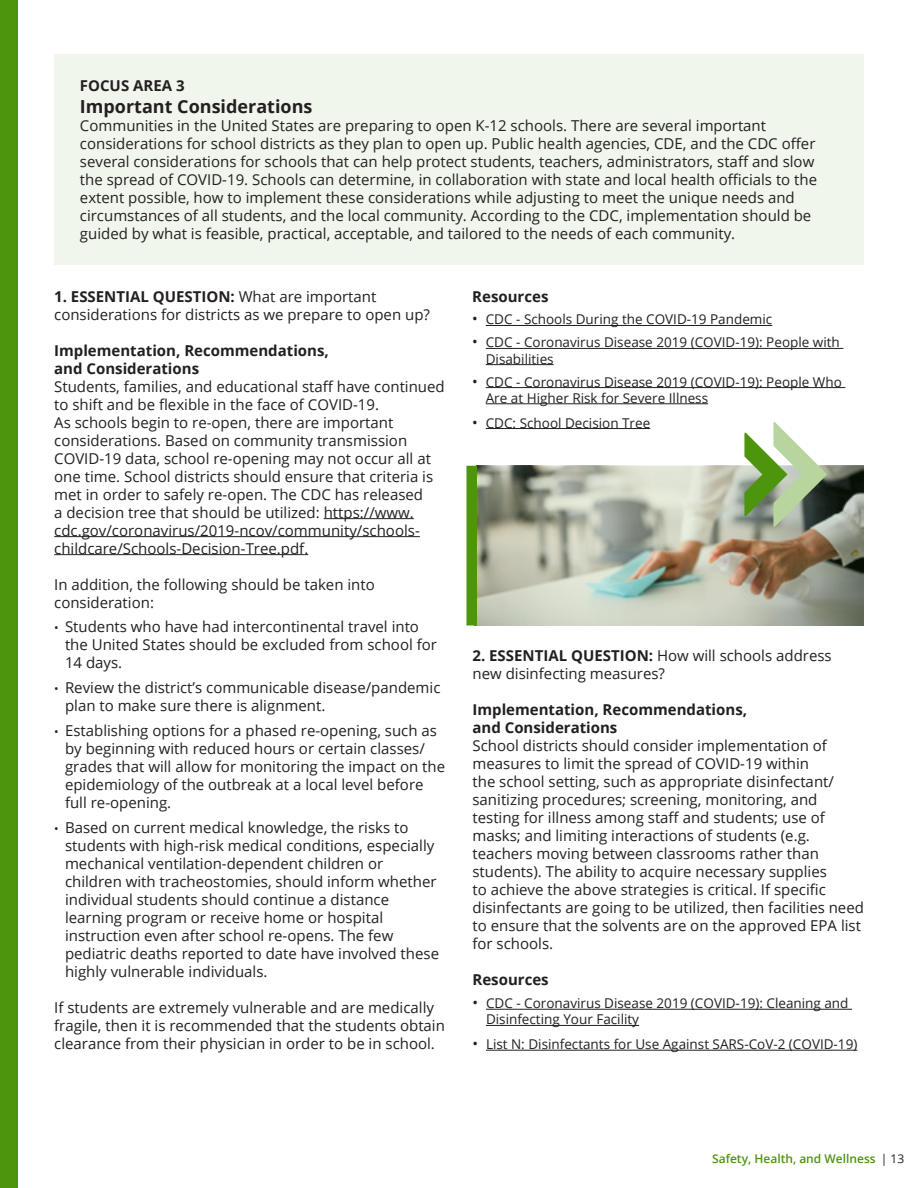
<style>
.page{position:relative;width:918px;height:1188px;background:#fff}
.page>*{position:absolute;margin:0;border:0;box-sizing:border-box;transform-origin:0 0}
.t1{font:700 18px "Open Sans";color:#231f20}
.t2{font:15px/18px "Open Sans";color:#231f20}
.t3{font:700 15px/18px "Open Sans";color:#231f20}
.t4{font:13.5px/16.2px "Open Sans";color:#231f20}
.t5{font:600 12px "Open Sans";color:#4d950d}
.s1{font-weight:700}
.s2{font-size:14.7px}
.s3{font-size:12px}
.s4{font-size:15px}
.s5{font-weight:400;color:#231f20}
</style>
<div class="page">
<div style="left:0;top:0;width:18px;height:1188px;background:#4d950d"></div>
<div style="left:54px;top:54px;width:810px;height:211px;background:#f1f6ec"></div>
<hr style="left:324px;top:518px;width:90px;height:1px;background:#231f20">
<hr style="left:54px;top:536px;width:366px;height:1px;background:#231f20">
<hr style="left:54px;top:554px;width:250px;height:1px;background:#231f20">
<hr style="left:486px;top:325px;width:286px;height:1px;background:#231f20">
<hr style="left:486px;top:348px;width:357px;height:1px;background:#231f20">
<hr style="left:486px;top:364px;width:68px;height:1px;background:#231f20">
<hr style="left:486px;top:387px;width:359px;height:1px;background:#231f20">
<hr style="left:486px;top:403px;width:222px;height:1px;background:#231f20">
<hr style="left:486px;top:428px;width:164px;height:1px;background:#231f20">
<hr style="left:486px;top:1009px;width:366px;height:1px;background:#231f20">
<hr style="left:486px;top:1025px;width:153px;height:1px;background:#231f20">
<hr style="left:486px;top:1050px;width:371px;height:1px;background:#231f20">
<img style="left:477px;top:466px;width:386px;height:159px">
<svg style="left:744px;top:422px;width:83px;height:105px"></svg>
<div style="left:466px;top:466px;width:11px;height:160px;background:#4d950d"></div>
<p class="t3" style="left:80px;top:76px;width:106px">FOCUS AREA 3</p>
<p class="t1" style="left:80px;top:94px;width:234px">Important Considerations</p>
<p class="t2" style="left:80px;top:116px;width:739px">Communities in the United States are preparing to open K-12 schools. There are several important considerations for school districts as they plan to open up. Public health agencies, CDE, and the CDC offer several considerations for schools that can help protect students, teachers, administrators, staff and slow the spread of COVID-19. Schools can determine, in collaboration with state and local health officials to the extent possible, how to implement these considerations while adjusting to meet the unique needs and circumstances of all students, and the local community. According to the CDC, implementation should be guided by what is feasible, practical, acceptable, and tailored to the needs of each community.</p>
<p class="t2" style="left:54px;top:287px;width:377px"><span class="s1">1. ESSENTIAL QUESTION:</span> What are important considerations for districts as we prepare to open up?</p>
<p class="t3" style="left:54px;top:341px;width:276px">Implementation, Recommendations, and Considerations</p>
<p class="t2" style="left:54px;top:377px;width:392px">Students, families, and educational staff have continued to shift and be flexible in the face of COVID-19.<br>As schools begin to re-open, there are important considerations. Based on community transmission COVID-19 data, school re-opening may not occur all at one time. School districts should ensure that criteria is met in order to safely re-open. The CDC has released<br>a decision tree that should be utilized: https://www. cdc.gov/coronavirus/2019-ncov/community/schools&shy;childcare/Schools-Decision-Tree.pdf<span class="s2">.</span></p>
<p class="t2" style="left:54px;top:575px;width:322px">In addition, the following should be taken into consideration:</p>
<p class="t2" style="left:65px;top:617px;width:374px;text-indent:-11px"><span class="s3">•</span> Students who have had intercontinental travel into the United States should be excluded from school for<br>14 days.</p>
<p class="t2" style="left:65px;top:678px;width:377px;text-indent:-11px"><span class="s3">•</span> Review the district’s communicable disease/pandemic plan to make sure there is alignment.</p>
<p class="t2" style="left:65px;top:721px;width:382px;text-indent:-11px"><span class="s3">•</span> Establishing options for a phased re-opening, such as by beginning with reduced hours or certain classes/ grades that will allow for monitoring the impact on the epidemiology of the outbreak at a local level before full re-opening.</p>
<p class="t2" style="left:65px;top:818px;width:376px;text-indent:-11px"><span class="s3">•</span> Based on current medical knowledge, the risks to students with high-risk medical conditions, especially mechanical ventilation-dependent children or children with tracheostomies, should inform whether individual students should continue a distance learning program or receive home or hospital instruction even after school re-opens. The few pediatric deaths reported to date have involved these highly vulnerable individuals.</p>
<p class="t2" style="left:54px;top:998px;width:392px">If students are extremely vulnerable and are medically fragile, then it is recommended that the students obtain clearance from their physician in order to be in school.</p>
<p class="t3" style="left:472px;top:287px;width:78px">Resources</p>
<p class="t4" style="left:472px;top:311px;width:302px"><span class="s4">•</span> CDC - Schools During the COVID-19 Pandemic</p>
<p class="t4" style="left:486px;top:334px;width:356px;text-indent:-14px"><span class="s4">•</span> CDC - Coronavirus Disease 2019 (COVID-19): People with<br>Disabilities</p>
<p class="t4" style="left:486px;top:373px;width:358px;text-indent:-14px"><span class="s4">•</span> CDC - Coronavirus Disease 2019 (COVID-19): People Who<br>Are at Higher Risk for Severe Illness</p>
<p class="t4" style="left:472px;top:414px;width:180px"><span class="s4">•</span> CDC: School Decision Tree</p>
<p class="t2" style="left:472px;top:646px;width:361px"><span class="s1">2. ESSENTIAL QUESTION:</span> How will schools address new disinfecting measures?</p>
<p class="t3" style="left:472px;top:700px;width:276px">Implementation, Recommendations, and Considerations</p>
<p class="t2" style="left:472px;top:736px;width:393px">School districts should consider implementation of measures to limit the spread of COVID-19 within<br>the school setting, such as appropriate disinfectant/ sanitizing procedures; screening, monitoring, and testing for illness among staff and students; use of masks; and limiting interactions of students (e.g. teachers moving between classrooms rather than students). The ability to acquire necessary supplies<br>to achieve the above strategies is critical. If specific disinfectants are going to be utilized, then facilities need to ensure that the solvents are on the approved EPA list for schools.</p>
<p class="t3" style="left:472px;top:970px;width:78px">Resources</p>
<p class="t4" style="left:486px;top:995px;width:364px;text-indent:-14px"><span class="s4">•</span> CDC - Coronavirus Disease 2019 (COVID-19): Cleaning and<br>Disinfecting Your Facility</p>
<p class="t4" style="left:472px;top:1036px;width:386px"><span class="s4">•</span> List N: Disinfectants for Use Against SARS-CoV-2 (COVID-19)</p>
<p class="t5" style="left:712px;top:1151px;width:194px">Safety, Health, and Wellness <span class="s5">| 13</span></p>
</div>
